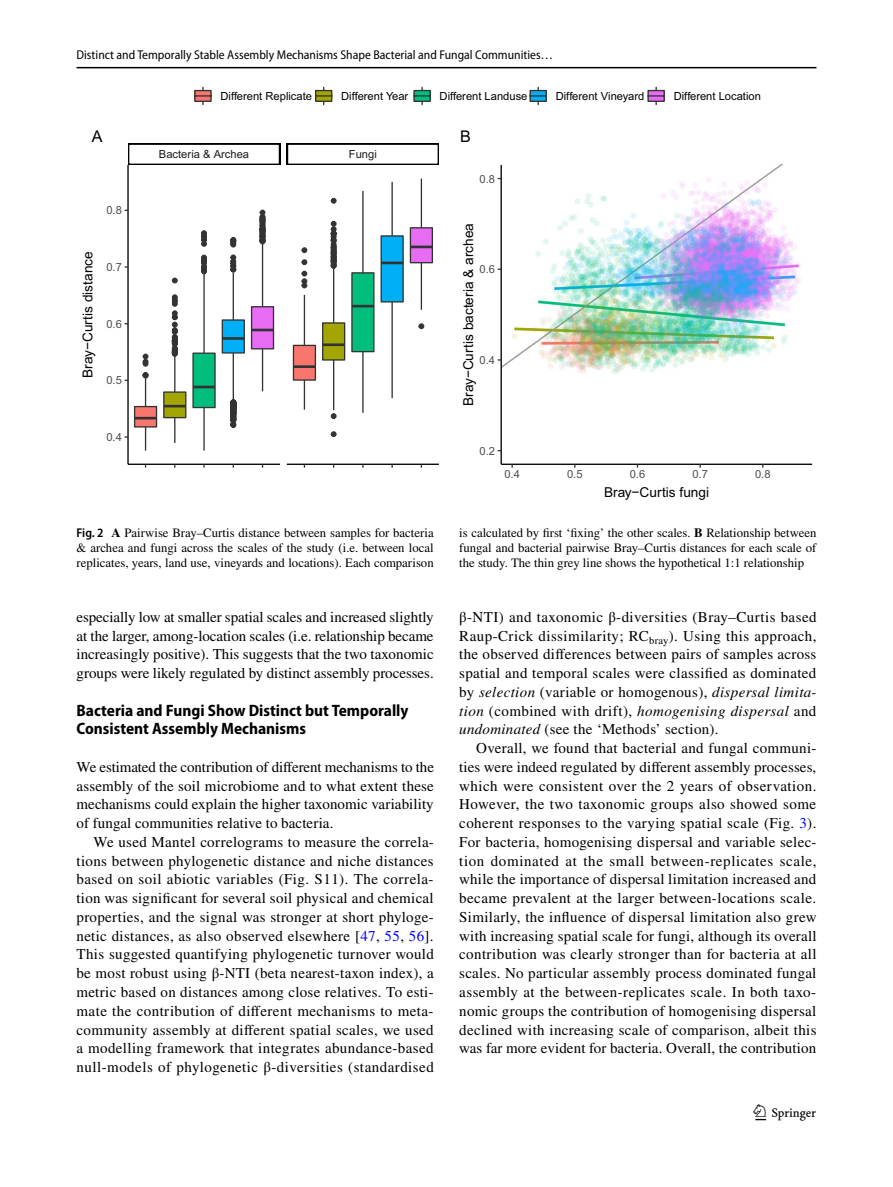
<style>
.page{position:relative;width:893px;height:1187px;background:#fff}
.page>*{position:absolute;margin:0;border:0;box-sizing:border-box;transform-origin:0 0}
.t1{font:22.5px "Springnew Regular 3";color:#000}
.t2{font:700 semi-condensed 16.5px/18.8px "Myriad Pro";color:#000}
.t3{font:16.2px "Arial MT5";color:#000}
.t4{font:15px/18.8px "STIX";letter-spacing:.01em;color:#000;text-align:justify}
.t5{font:13.65px "Arial MT5";color:#000}
.t6{font:12.75px/15px "STIX";color:#000;text-align:justify}
.t7{font:12.75px "Myriad Pro Semi Cn 3";color:#000}
.t8{font:11.1px "Arial MT4";color:#000}
.t9{font:11.1px "Arial MT5";color:#4d4d4d}
.t10{font:11.1px "Arial MT5";color:#1a1a1a}
.s1{font-family:"Myriad Pro";font-weight:600;font-stretch:semi-condensed}
.s2{font-weight:700}
.s3{color:#00f}
.s4{font-style:italic}
</style>
<div class="page">
<hr style="left:77px;top:67px;width:739px;height:1px;background:#000">
<img style="left:502px;top:165px;width:299px;height:209px">
<svg style="left:194px;top:87px;width:471px;height:18px"></svg>
<svg style="left:143px;top:372px;width:5px;height:6px"></svg>
<svg style="left:143px;top:353px;width:5px;height:13px"></svg>
<hr style="left:145px;top:376px;width:1px;height:30px;background:#333">
<svg style="left:145px;top:427px;width:1px;height:23px"></svg>
<div style="left:134px;top:406px;width:23px;height:21px;background:#f8766d;border:1px solid #333"></div>
<hr style="left:135px;top:417px;width:22px;height:2px;background:#333">
<svg style="left:172px;top:277px;width:6px;height:6px"></svg>
<svg style="left:172px;top:294px;width:6px;height:62px"></svg>
<hr style="left:174px;top:354px;width:1px;height:38px;background:#333">
<svg style="left:174px;top:418px;width:1px;height:25px"></svg>
<div style="left:163px;top:391px;width:23px;height:27px;background:#a3a500;border:1px solid #333"></div>
<hr style="left:164px;top:405px;width:22px;height:2px;background:#333">
<svg style="left:201px;top:255px;width:6px;height:19px"></svg>
<svg style="left:201px;top:230px;width:6px;height:17px"></svg>
<hr style="left:203px;top:272px;width:2px;height:81px;background:#333">
<hr style="left:203px;top:407px;width:2px;height:43px;background:#333">
<div style="left:192px;top:352px;width:24px;height:56px;background:#00bf7d;border:1px solid #333"></div>
<hr style="left:193px;top:385px;width:22px;height:3px;background:#333">
<svg style="left:230px;top:237px;width:6px;height:10px"></svg>
<svg style="left:230px;top:399px;width:6px;height:29px"></svg>
<svg style="left:230px;top:254px;width:6px;height:18px"></svg>
<hr style="left:233px;top:273px;width:1px;height:47px;background:#333">
<hr style="left:233px;top:353px;width:1px;height:49px;background:#333">
<div style="left:222px;top:319px;width:23px;height:34px;background:#00b0f6;border:1px solid #333"></div>
<hr style="left:222px;top:337px;width:22px;height:3px;background:#333">
<svg style="left:260px;top:210px;width:5px;height:34px"></svg>
<hr style="left:262px;top:244px;width:1px;height:63px;background:#333">
<hr style="left:262px;top:349px;width:1px;height:42px;background:#333">
<div style="left:251px;top:306px;width:23px;height:43px;background:#e76bf3;border:1px solid #333"></div>
<hr style="left:252px;top:328px;width:21px;height:3px;background:#333">
<svg style="left:302px;top:259px;width:5px;height:6px"></svg>
<svg style="left:302px;top:247px;width:5px;height:6px"></svg>
<svg style="left:302px;top:271px;width:5px;height:17px"></svg>
<hr style="left:304px;top:295px;width:1px;height:50px;background:#333">
<svg style="left:304px;top:380px;width:1px;height:29px"></svg>
<div style="left:293px;top:345px;width:23px;height:35px;background:#f8766d;border:1px solid #333"></div>
<hr style="left:293px;top:365px;width:22px;height:3px;background:#333">
<svg style="left:331px;top:413px;width:6px;height:6px"></svg>
<svg style="left:331px;top:431px;width:6px;height:6px"></svg>
<svg style="left:331px;top:198px;width:6px;height:6px"></svg>
<svg style="left:331px;top:221px;width:6px;height:48px"></svg>
<hr style="left:333px;top:268px;width:1px;height:55px;background:#333">
<hr style="left:333px;top:360px;width:1px;height:50px;background:#333">
<div style="left:322px;top:322px;width:23px;height:38px;background:#a3a500;border:1px solid #333"></div>
<hr style="left:323px;top:343px;width:22px;height:3px;background:#333">
<hr style="left:362px;top:191px;width:2px;height:82px;background:#333">
<hr style="left:362px;top:351px;width:2px;height:62px;background:#333">
<div style="left:351px;top:272px;width:24px;height:80px;background:#00bf7d;border:1px solid #333"></div>
<hr style="left:352px;top:305px;width:22px;height:2px;background:#333">
<hr style="left:391px;top:182px;width:2px;height:54px;background:#333">
<hr style="left:391px;top:302px;width:2px;height:96px;background:#333">
<div style="left:380px;top:235px;width:24px;height:67px;background:#00b0f6;border:1px solid #333"></div>
<hr style="left:381px;top:261px;width:22px;height:3px;background:#333">
<svg style="left:419px;top:323px;width:5px;height:6px"></svg>
<hr style="left:421px;top:178px;width:1px;height:50px;background:#333">
<hr style="left:421px;top:263px;width:1px;height:47px;background:#333">
<div style="left:410px;top:227px;width:23px;height:36px;background:#e76bf3;border:1px solid #333"></div>
<hr style="left:410px;top:245px;width:22px;height:3px;background:#333">
<svg style="left:128px;top:143px;width:152px;height:22px"></svg>
<svg style="left:287px;top:143px;width:152px;height:22px"></svg>
<hr style="left:128px;top:463px;width:152px;height:2px;background:#000">
<hr style="left:287px;top:463px;width:152px;height:2px;background:#000">
<hr style="left:127px;top:165px;width:2px;height:299px;background:#000">
<hr style="left:500px;top:165px;width:2px;height:299px;background:#000">
<hr style="left:501px;top:463px;width:311px;height:2px;background:#000">
<p class="t7" style="left:77px;top:48px;width:478px">Distinct and Temporally Stable Assembly Mechanisms Shape Bacterial and Fungal Communities…</p>
<p class="t3" style="left:92px;top:125px;width:12px">A</p>
<p class="t9" style="left:106px;top:203px;width:17px">0.8</p>
<p class="t5" style="left:78px;top:378px;width:128px;rotate:-90deg">Bray−Curtis distance</p>
<p class="t9" style="left:106px;top:259px;width:17px">0.7</p>
<p class="t9" style="left:106px;top:316px;width:17px">0.6</p>
<p class="t9" style="left:106px;top:373px;width:17px">0.5</p>
<p class="t9" style="left:106px;top:429px;width:17px">0.4</p>
<p class="t8" style="left:220px;top:88px;width:93px">Different Replicate</p>
<p class="t8" style="left:341px;top:88px;width:69px">Different Year</p>
<p class="t8" style="left:440px;top:88px;width:89px">Different Landuse</p>
<p class="t8" style="left:556px;top:88px;width:90px">Different Vineyard</p>
<p class="t8" style="left:674px;top:88px;width:89px">Different Location</p>
<p class="t10" style="left:159px;top:147px;width:92px">Bacteria &amp; Archea</p>
<p class="t10" style="left:349px;top:147px;width:29px">Fungi</p>
<p class="t3" style="left:460px;top:125px;width:12px">B</p>
<p class="t9" style="left:480px;top:171px;width:17px">0.8</p>
<p class="t5" style="left:459px;top:406px;width:184px;rotate:-90deg">Bray−Curtis bacteria &amp; archea</p>
<p class="t9" style="left:480px;top:262px;width:17px">0.6</p>
<p class="t9" style="left:480px;top:352px;width:17px">0.4</p>
<p class="t9" style="left:480px;top:443px;width:17px">0.2</p>
<p class="t9" style="left:504px;top:467px;width:17px">0.4</p>
<p class="t9" style="left:567px;top:467px;width:17px">0.5</p>
<p class="t9" style="left:630px;top:467px;width:17px">0.6</p>
<p class="t9" style="left:692px;top:467px;width:17px">0.7</p>
<p class="t9" style="left:755px;top:467px;width:17px">0.8</p>
<p class="t5" style="left:604px;top:483px;width:107px">Bray−Curtis fungi</p>
<p class="t6" style="left:77px;top:525px;width:359px"><span class="s1">Fig. 2</span> <span class="s2">A</span> Pairwise Bray–Curtis distance between samples for bacteria &amp; archea and fungi across the scales of the study (i.e. between local replicates, years, land use, vineyards and locations). Each comparison</p>
<p class="t6" style="left:459px;top:525px;width:359px">is calculated by first ‘fixing’ the other scales. <span class="s2">B</span> Relationship between fungal and bacterial pairwise Bray–Curtis distances for each scale of the study. The thin grey line shows the hypothetical 1:1 relationship</p>
<p class="t4" style="left:77px;top:608px;width:359px">especially low at smaller spatial scales and increased slightly at the larger, among-location scales (i.e. relationship became increasingly positive). This suggests that the two taxonomic groups were likely regulated by distinct assembly processes.</p>
<p class="t2" style="left:77px;top:700px;width:334px">Bacteria and Fungi Show Distinct but Temporally<br>Consistent Assembly Mechanisms</p>
<p class="t4" style="left:77px;top:758px;width:359px">We estimated the contribution of different mechanisms to the assembly of the soil microbiome and to what extent these mechanisms could explain the higher taxonomic variability of fungal communities relative to bacteria.</p>
<p class="t4" style="left:77px;top:833px;width:359px;text-indent:17px">We used Mantel correlograms to measure the correla&shy;tions between phylogenetic distance and niche distances based on soil abiotic variables (Fig. S11). The correla&shy;tion was significant for several soil physical and chemical properties, and the signal was stronger at short phyloge&shy;netic distances, as also observed elsewhere [<span class="s3">47</span>, <span class="s3">55</span>, <span class="s3">56</span>].<br>This suggested quantifying phylogenetic turnover would be most robust using β-NTI (beta nearest-taxon index), a metric based on distances among close relatives. To esti&shy;mate the contribution of different mechanisms to meta&shy;community assembly at different spatial scales, we used a modelling framework that integrates abundance-based null-models of phylogenetic β-diversities (standardised</p>
<p class="t4" style="left:459px;top:608px;width:359px">β-NTI) and taxonomic β-diversities (Bray–Curtis based Raup-Crick dissimilarity; RC<sub>bray</sub>). Using this approach, the observed differences between pairs of samples across spatial and temporal scales were classified as dominated by <span class="s4">selection</span> (variable or homogenous), <span class="s4">dispersal limita&shy;tion</span> (combined with drift), <span class="s4">homogenising dispersal</span> and <span class="s4">undominated</span> (see the ‘Methods’ section).</p>
<p class="t4" style="left:459px;top:739px;width:359px;text-indent:17px">Overall, we found that bacterial and fungal communi&shy;ties were indeed regulated by different assembly processes, which were consistent over the 2 years of observation.<br>However, the two taxonomic groups also showed some coherent responses to the varying spatial scale (Fig. <span class="s3">3</span>).<br>For bacteria, homogenising dispersal and variable selec&shy;tion dominated at the small between-replicates scale, while the importance of dispersal limitation increased and became prevalent at the larger between-locations scale.<br>Similarly, the influence of dispersal limitation also grew with increasing spatial scale for fungi, although its overall contribution was clearly stronger than for bacteria at all scales. No particular assembly process dominated fungal assembly at the between-replicates scale. In both taxo&shy;nomic groups the contribution of homogenising dispersal declined with increasing scale of comparison, albeit this was far more evident for bacteria. Overall, the contribution</p>
<h1 class="t1" style="left:755px;top:1104px;width:62px">1 3</h1>
</div>
